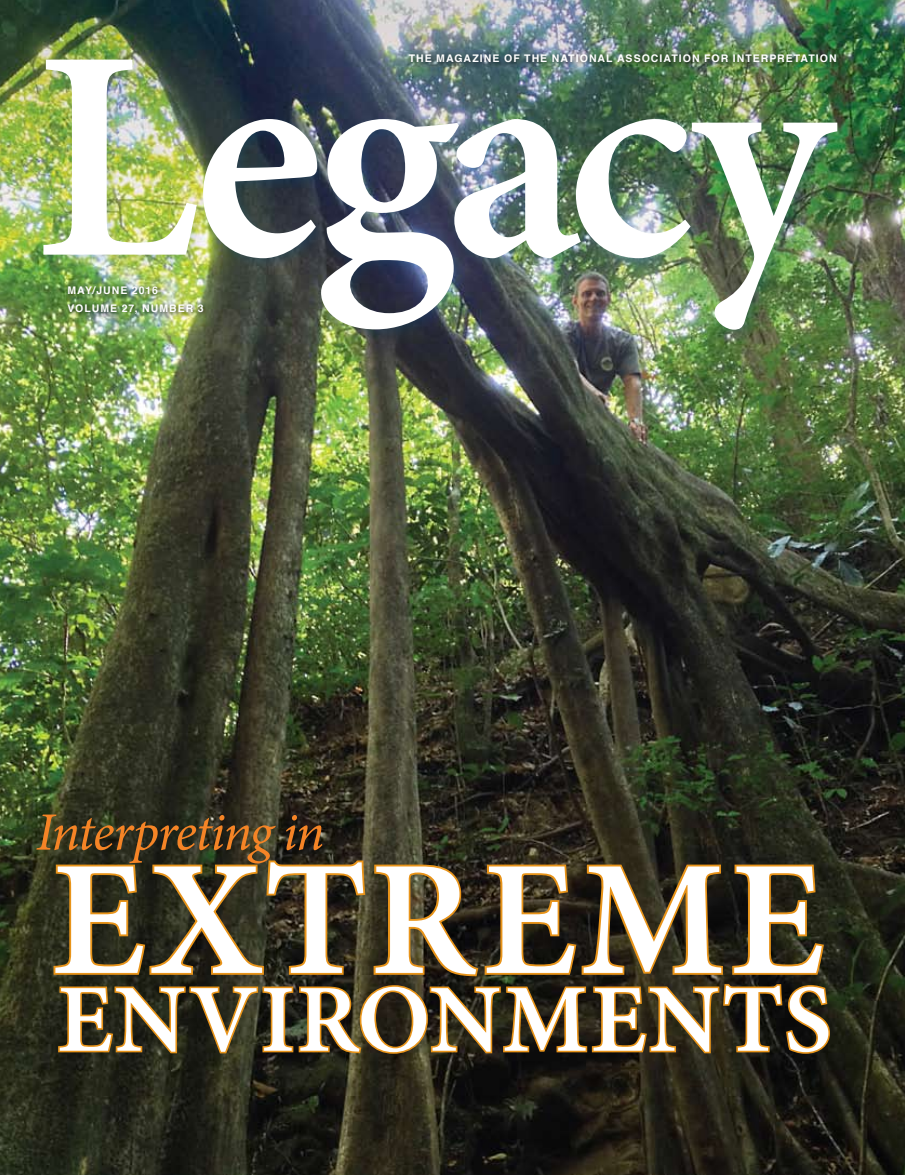
<style>
.page{position:relative;width:905px;height:1175px;background:#fff}
.page>*{position:absolute;margin:0;border:0;box-sizing:border-box;transform-origin:0 0}
.t1{font:600 300px "Minion Pro";letter-spacing:-.03em;color:#fff}
.t2{font:600 163.65px "Minion Pro";letter-spacing:.025em;color:#fff}
.t3{font:600 96.3px "Minion Pro";letter-spacing:.02em;color:#fff}
.t4{font:italic 54px "Minion Pro";letter-spacing:-.035em;color:#f58426}
.t5{font:700 10.5px/18px "Helvetica";letter-spacing:.1em;color:#fff}
</style>
<div class="page">
<img style="left:0;top:0;width:904px;height:1174px">
<div style="left:37px;top:54px;width:813px;height:289px;background:#005e9d;opacity:.2"></div>
<div style="left:64px;top:282px;width:146px;height:38px;background:#000;opacity:.75"></div>
<div style="left:405px;top:51px;width:438px;height:18px;background:#000;opacity:.75"></div>
<svg style="left:52px;top:858px;width:779px;height:197px"></svg>
<p class="t5" style="left:409px;top:49px;width:429px">THE MAGAZINE OF THE NATIONAL ASSOCIATION FOR INTERPRETATION</p>
<h1 class="t1" style="left:35px;top:-49px;width:798px">LEGACY</h1>
<p class="t5" style="left:68px;top:281px;width:138px">MAY/JUNE 2016<br>VOLUME 27, NUMBER 3</p>
<h3 class="t4" style="left:36px;top:795px;width:290px">Interpreting in</h3>
<h2 class="t2" style="left:51px;top:807px;width:774px">EXTREME</h2>
<h3 class="t3" style="left:57px;top:953px;width:776px">ENVIRONMENTS</h3>
</div>
